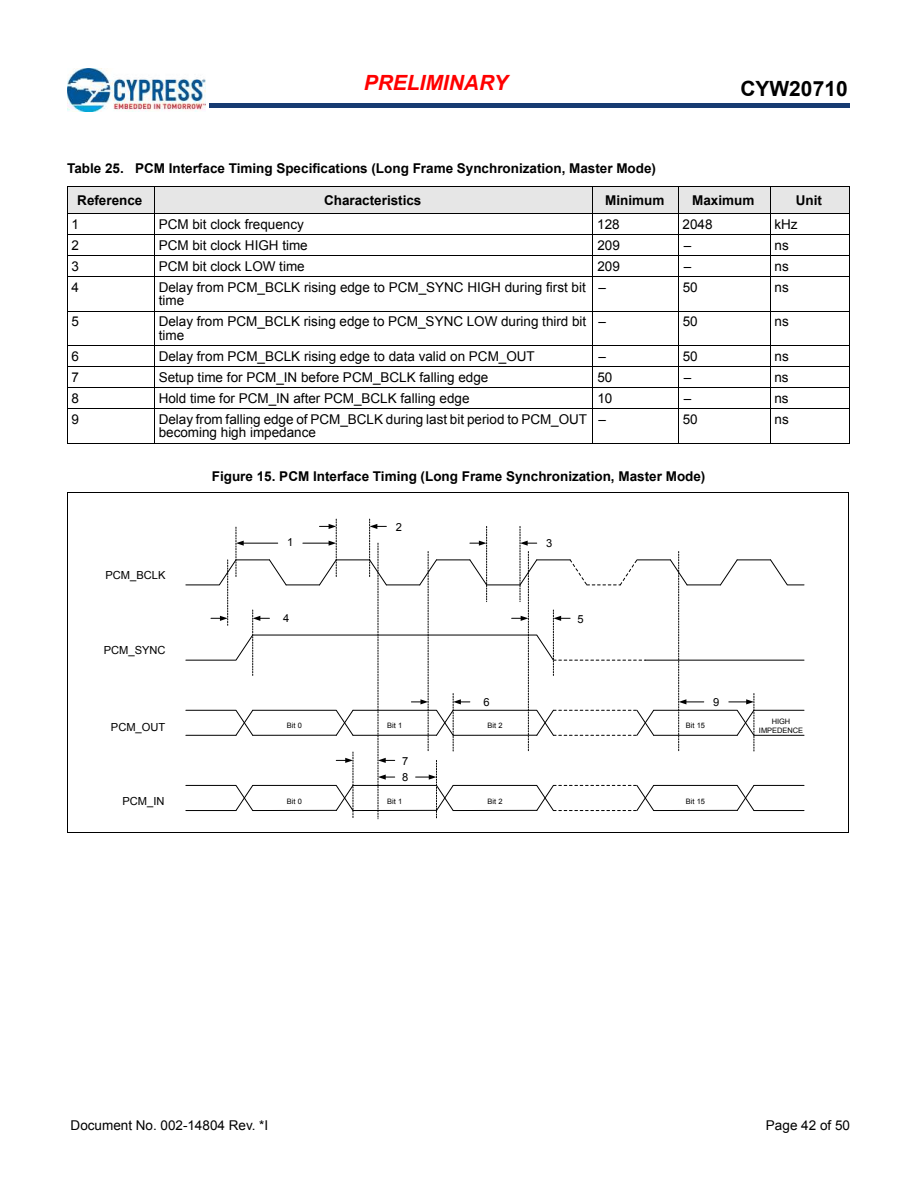
<style>
.page{position:relative;width:918px;height:1188px;background:#fff}
.page>*{position:absolute;margin:0;border:0;box-sizing:border-box;transform-origin:0 0}
.t1{font:italic 700 21px "Arial";color:#f00}
.t2{font:700 21px "Arial";color:#000}
.t3{font:13.5px/13.5px "Arial";color:#000}
.t4{font:700 13.5px "Arial";color:#000}
.t5{font:11.1px/16.8px "Arial";color:#000}
.t6{font:7.5px/8.9px "Arial";color:#000;text-align:center}
</style>
<div class="page">
<img style="left:67px;top:69px;width:138px;height:43px">
<hr style="left:210px;top:103px;width:640px;height:4px;background:#163b71">
<hr style="left:209px;top:107px;width:641px;height:1px;background:#163b71">
<div style="left:67px;top:187px;width:87px;height:27px;background:#e6e6e6"></div>
<div style="left:154px;top:187px;width:439px;height:27px;background:#e6e6e6"></div>
<div style="left:593px;top:187px;width:85px;height:27px;background:#e6e6e6"></div>
<div style="left:678px;top:187px;width:92px;height:27px;background:#e6e6e6"></div>
<div style="left:770px;top:187px;width:79px;height:27px;background:#e6e6e6"></div>
<hr style="left:67px;top:187px;width:1px;height:256px;background:#000">
<hr style="left:154px;top:186px;width:1px;height:257px;background:#000">
<hr style="left:593px;top:186px;width:1px;height:257px;background:#000">
<hr style="left:678px;top:186px;width:1px;height:257px;background:#000">
<hr style="left:770px;top:186px;width:1px;height:257px;background:#000">
<hr style="left:849px;top:187px;width:1px;height:256px;background:#000">
<hr style="left:67px;top:186px;width:783px;height:1px;background:#000">
<hr style="left:67px;top:213px;width:783px;height:1px;background:#000">
<hr style="left:67px;top:234px;width:783px;height:1px;background:#000">
<hr style="left:67px;top:255px;width:783px;height:1px;background:#000">
<hr style="left:67px;top:276px;width:783px;height:1px;background:#000">
<hr style="left:67px;top:311px;width:783px;height:1px;background:#000">
<hr style="left:67px;top:345px;width:783px;height:1px;background:#000">
<hr style="left:67px;top:366px;width:783px;height:1px;background:#000">
<hr style="left:67px;top:387px;width:783px;height:1px;background:#000">
<hr style="left:67px;top:408px;width:783px;height:1px;background:#000">
<hr style="left:67px;top:443px;width:783px;height:1px;background:#000">
<hr style="left:754px;top:710px;width:50px;height:1px;background:#000">
<hr style="left:754px;top:735px;width:50px;height:1px;background:#000">
<hr style="left:754px;top:785px;width:50px;height:1px;background:#000">
<hr style="left:754px;top:810px;width:50px;height:1px;background:#000">
<hr style="left:645px;top:660px;width:159px;height:1px;background:#000">
<hr style="left:737px;top:560px;width:34px;height:1px;background:#000">
<svg style="left:770px;top:559px;width:35px;height:27px"></svg>
<svg style="left:185px;top:519px;width:570px;height:301px"></svg>
<hr style="left:67px;top:493px;width:782px;height:1px;background:#000">
<hr style="left:849px;top:493px;width:1px;height:340px;background:#000">
<hr style="left:67px;top:832px;width:782px;height:1px;background:#000">
<hr style="left:67px;top:493px;width:1px;height:339px;background:#000">
<h1 class="t1" style="left:364px;top:71px;width:146px">PRELIMINARY</h1>
<h1 class="t2" style="left:740px;top:80px;width:109px">CYW20710</h1>
<p class="t4" style="left:67px;top:163px;width:591px">Table 25. PCM Interface Timing Specifications (Long Frame Synchronization, Master Mode)</p>
<p class="t4" style="left:77px;top:195px;width:67px">Reference</p>
<p class="t4" style="left:324px;top:195px;width:99px">Characteristics</p>
<p class="t4" style="left:605px;top:195px;width:61px">Minimum</p>
<p class="t4" style="left:692px;top:195px;width:64px">Maximum</p>
<p class="t4" style="left:796px;top:195px;width:28px">Unit</p>
<p class="t3" style="left:72px;top:218px;width:9px">1</p>
<p class="t3" style="left:159px;top:218px;width:147px">PCM bit clock frequency</p>
<p class="t3" style="left:597px;top:218px;width:24px">128</p>
<p class="t3" style="left:683px;top:218px;width:31px">2048</p>
<p class="t3" style="left:774px;top:218px;width:25px">kHz</p>
<p class="t3" style="left:72px;top:239px;width:9px">2</p>
<p class="t3" style="left:159px;top:239px;width:151px">PCM bit clock HIGH time</p>
<p class="t3" style="left:597px;top:239px;width:24px">209</p>
<p class="t3" style="left:684px;top:239px;width:9px">ñ</p>
<p class="t3" style="left:775px;top:239px;width:16px">ns</p>
<p class="t3" style="left:72px;top:260px;width:9px">3</p>
<p class="t3" style="left:159px;top:260px;width:148px">PCM bit clock LOW time</p>
<p class="t3" style="left:597px;top:260px;width:24px">209</p>
<p class="t3" style="left:684px;top:260px;width:9px">ñ</p>
<p class="t3" style="left:775px;top:260px;width:16px">ns</p>
<p class="t3" style="left:72px;top:281px;width:9px">4</p>
<p class="t3" style="left:159px;top:281px;width:429px">Delay from PCM_BCLK rising edge to PCM_SYNC HIGH during first bit time</p>
<p class="t3" style="left:599px;top:281px;width:9px">ñ</p>
<p class="t3" style="left:683px;top:281px;width:16px">50</p>
<p class="t3" style="left:775px;top:281px;width:16px">ns</p>
<p class="t3" style="left:72px;top:316px;width:9px">5</p>
<p class="t3" style="left:159px;top:316px;width:429px">Delay from PCM_BCLK rising edge to PCM_SYNC LOW during third bit time</p>
<p class="t3" style="left:599px;top:316px;width:9px">ñ</p>
<p class="t3" style="left:683px;top:316px;width:16px">50</p>
<p class="t3" style="left:775px;top:316px;width:16px">ns</p>
<p class="t3" style="left:72px;top:350px;width:9px">6</p>
<p class="t3" style="left:159px;top:350px;width:378px">Delay from PCM_BCLK rising edge to data valid on PCM_OUT</p>
<p class="t3" style="left:599px;top:350px;width:9px">ñ</p>
<p class="t3" style="left:683px;top:350px;width:16px">50</p>
<p class="t3" style="left:775px;top:350px;width:16px">ns</p>
<p class="t3" style="left:72px;top:371px;width:9px">7</p>
<p class="t3" style="left:159px;top:371px;width:331px">Setup time for PCM_IN before PCM_BCLK falling edge</p>
<p class="t3" style="left:597px;top:371px;width:17px">50</p>
<p class="t3" style="left:684px;top:371px;width:9px">ñ</p>
<p class="t3" style="left:775px;top:371px;width:16px">ns</p>
<p class="t3" style="left:72px;top:392px;width:9px">8</p>
<p class="t3" style="left:159px;top:392px;width:312px">Hold time for PCM_IN after PCM_BCLK falling edge</p>
<p class="t3" style="left:597px;top:392px;width:17px">10</p>
<p class="t3" style="left:684px;top:392px;width:9px">ñ</p>
<p class="t3" style="left:774px;top:392px;width:16px">ns</p>
<p class="t3" style="left:72px;top:413px;width:9px">9</p>
<p class="t3" style="left:159px;top:413px;width:430px">Delay from falling edge of PCM_BCLK during last bit period to PCM_OUT becoming high impedance</p>
<p class="t3" style="left:599px;top:413px;width:9px">ñ</p>
<p class="t3" style="left:683px;top:413px;width:16px">50</p>
<p class="t3" style="left:775px;top:413px;width:16px">ns</p>
<p class="t4" style="left:212px;top:471px;width:495px">Figure 15. PCM Interface Timing (Long Frame Synchronization, Master Mode)</p>
<p class="t5" style="left:105px;top:568px;width:62px">PCM_BCLK</p>
<p class="t5" style="left:104px;top:643px;width:63px">PCM_SYNC</p>
<p class="t5" style="left:111px;top:720px;width:56px">PCM_OUT</p>
<p class="t5" style="left:122px;top:793px;width:44px">PCM_IN</p>
<p class="t5" style="left:287px;top:535px;width:8px">1</p>
<p class="t5" style="left:396px;top:520px;width:8px">2</p>
<p class="t5" style="left:546px;top:536px;width:8px">3</p>
<p class="t5" style="left:283px;top:610px;width:8px">4</p>
<p class="t5" style="left:578px;top:611px;width:8px">5</p>
<p class="t6" style="left:287px;top:722px;width:17px">Bit 0</p>
<p class="t6" style="left:287px;top:797px;width:17px">Bit 0</p>
<p class="t6" style="left:387px;top:722px;width:17px">Bit 1</p>
<p class="t5" style="left:402px;top:753px;width:8px">7<br>8</p>
<p class="t6" style="left:387px;top:797px;width:17px">Bit 1</p>
<p class="t5" style="left:483px;top:695px;width:8px">6</p>
<p class="t6" style="left:487px;top:722px;width:17px">Bit 2</p>
<p class="t6" style="left:487px;top:797px;width:17px">Bit 2</p>
<p class="t6" style="left:686px;top:722px;width:21px">Bit 15</p>
<p class="t5" style="left:713px;top:695px;width:8px">9</p>
<p class="t6" style="left:686px;top:797px;width:21px">Bit 15</p>
<p class="t6" style="left:759px;top:717px;width:46px">HIGH<br>IMPEDENCE</p>
<p class="t3" style="left:71px;top:1119px;width:199px">Document No. 002-14804 Rev. *I</p>
<p class="t3" style="left:766px;top:1119px;width:86px">Page 42 of 50</p>
</div>
